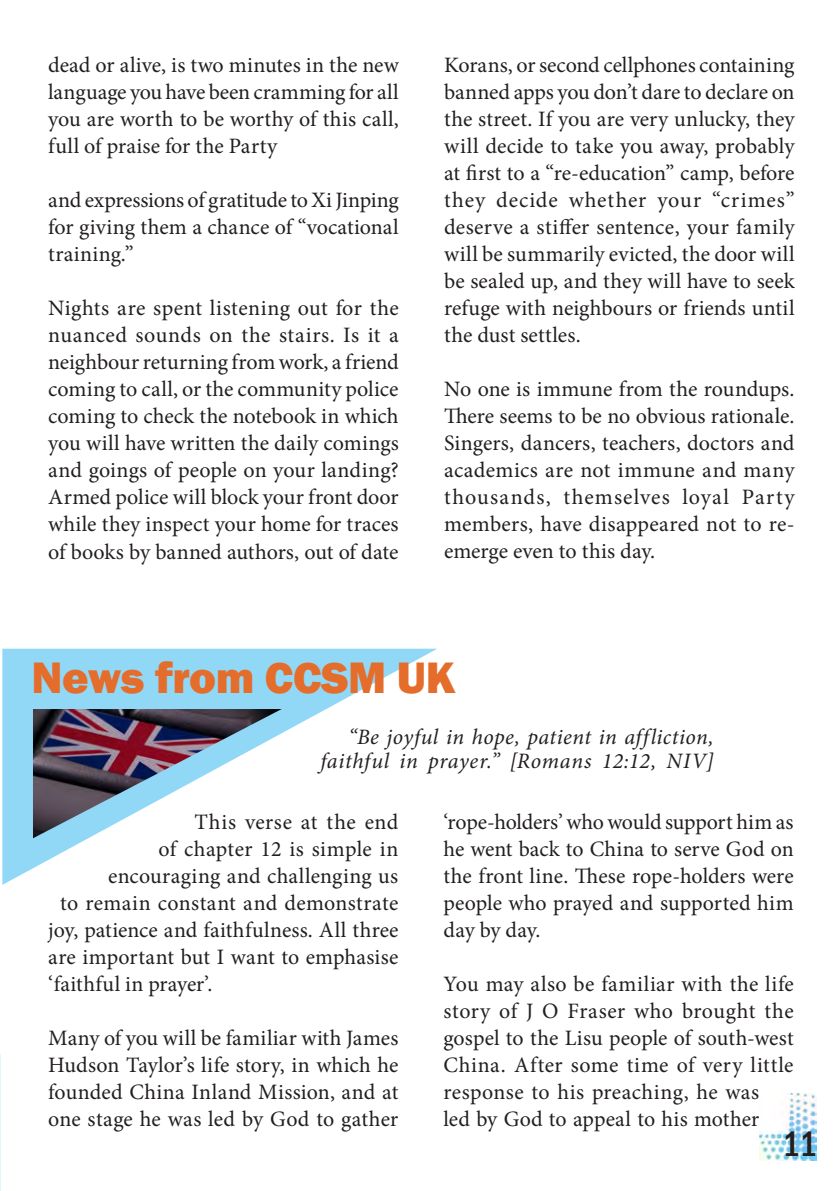
<style>
.page{position:relative;width:840px;height:1191px;background:#fff}
.page>*{position:absolute;margin:0;border:0;box-sizing:border-box;transform-origin:0 0}
.Heading{font:800 45.4px "Franklin Gothic";letter-spacing:-.01em;color:#e56d2b}
.A5_Basic_Paragraph{font:500 condensed 36.6px "Franklin Gothic";color:#231f20}
.A5BODY{font:22px/27px "Minion Pro";letter-spacing:.01em;color:#231f20;text-align:justify}
.A5BODY-2{font:italic 22px/24px "Minion Pro";letter-spacing:.025em;color:#231f20;text-align:right}
</style>
<div class="page">
<svg style="left:2px;top:648px;width:435px;height:237px"></svg>
<img style="left:33px;top:709px;width:248px;height:129px">
<img style="left:759px;top:1093px;width:57px;height:67px">
<p class="A5BODY" style="left:48px;top:52px;width:352px">dead or alive, is two minutes in the new language you have been cramming for all you are worth to be worthy of this call, full of praise for the Party</p>
<p class="A5BODY" style="left:48px;top:187px;width:352px">and expressions of gratitude to Xi Jinping for giving them a chance of “vocational training.”</p>
<p class="A5BODY" style="left:48px;top:295px;width:352px">Nights are spent listening out for the nuanced sounds on the stairs. Is it a neighbour returning from work, a friend coming to call, or the community police coming to check the notebook in which you will have written the daily comings and goings of people on your landing?<br>Armed police will block your front door while they inspect your home for traces of books by banned authors, out of date</p>
<p class="A5BODY" style="left:444px;top:52px;width:352px">Korans, or second cellphones containing banned apps you don’t dare to declare on the street. If you are very unlucky, they will decide to take you away, probably at first to a “re-education” camp, before they decide whether your “crimes” deserve a stiffer sentence, your family will be summarily evicted, the door will be sealed up, and they will have to seek refuge with neighbours or friends until the dust settles.</p>
<p class="A5BODY" style="left:444px;top:376px;width:352px">No one is immune from the roundups.<br>There seems to be no obvious rationale.<br>Singers, dancers, teachers, doctors and academics are not immune and many thousands, themselves loyal Party members, have disappeared not to re&shy;emerge even to this day.</p>
<p class="Heading" style="left:31px;top:648px;width:425px">News from CCSM UK</p>
<p class="A5BODY-2" style="left:320px;top:725px;width:394px">“Be joyful in hope, patient in affliction, faithful in prayer.” [Romans 12:12, NIV]</p>
<p class="A5BODY" style="left:194px;top:808px;width:205px">This verse at the end</p>
<p class="A5BODY" style="left:158px;top:835px;width:241px">of chapter 12 is simple in</p>
<p class="A5BODY" style="left:108px;top:862px;width:291px">encouraging and challenging us</p>
<p class="A5BODY" style="left:60px;top:889px;width:339px">to remain constant and demonstrate</p>
<p class="A5BODY" style="left:48px;top:916px;width:351px">joy, patience and faithfulness. All three</p>
<p class="A5BODY" style="left:48px;top:943px;width:351px">are important but I want to emphasise</p>
<p class="A5BODY" style="left:48px;top:970px;width:166px">‘faithful in prayer’.</p>
<p class="A5BODY" style="left:48px;top:1024px;width:351px">Many of you will be familiar with James Hudson Taylor’s life story, in which he founded China Inland Mission, and at one stage he was led by God to gather</p>
<p class="A5BODY" style="left:443px;top:808px;width:351px">‘rope-holders’ who would support him as he went back to China to serve God on the front line. These rope-holders were people who prayed and supported him day by day.</p>
<p class="A5BODY" style="left:443px;top:970px;width:351px;text-align:left">You may also be familiar with the life story of J O Fraser who brought the gospel to the Lisu people of south-west China. After some time of very little response to his preaching, he was<br>led by God to appeal to his mother</p>
<p class="A5_Basic_Paragraph" style="left:781px;top:1119px;width:37px">11</p>
</div>
